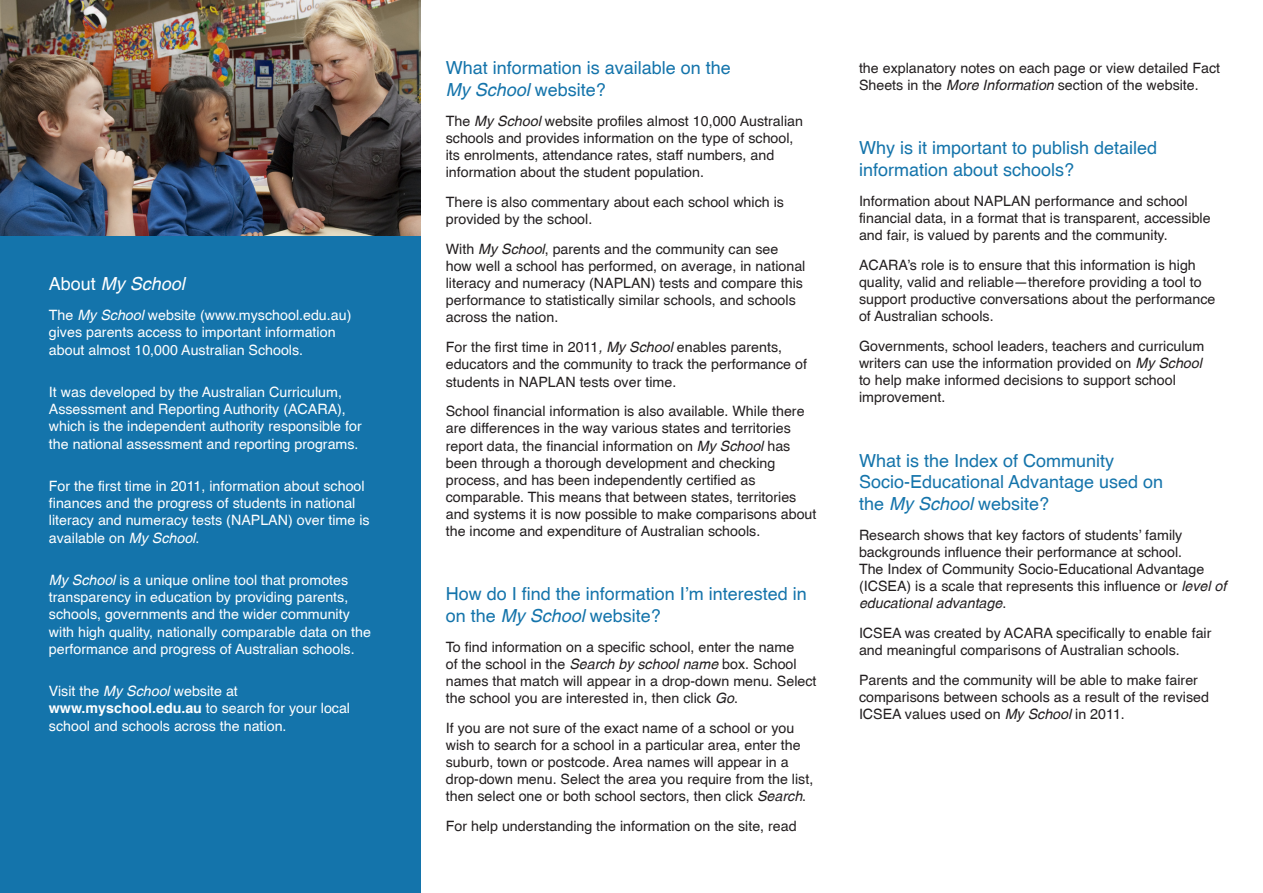
<style>
.page{position:relative;width:1263px;height:893px;background:#fff}
.page>*{position:absolute;margin:0;border:0;box-sizing:border-box;transform-origin:0 0}
.Body_copy{font:18px/21.6px "Helvetica";color:#1474ab}
.Body_copy-2{font:italic 18px "Helvetica cyr";color:#fff}
.Body_copy-3{font:14.25px/17.1px "Helvetica";color:#231f20}
.Body_copy-4{font:14.25px/17.1px "Helvetica";color:#fff}
.s1{font-family:"Helvetica";font-style:normal}
.s2{font-family:"Helvetica cyr";font-style:italic}
.s3{font-family:"AG Helvetica";font-weight:700}
</style>
<div class="page">
<div style="left:0;top:0;width:421px;height:893px;background:#1474ab"></div>
<img style="left:0;top:0;width:421px;height:236px">
<p class="Body_copy-2" style="left:49px;top:274px;width:138px"><span class="s1">About</span> My School</p>
<p class="Body_copy-4" style="left:49px;top:306px;width:304px">The <span class="s2">My School</span> website (www.myschool.edu.au) gives parents access to important information about almost 10,000 Australian Schools.</p>
<p class="Body_copy-4" style="left:49px;top:383px;width:314px">It was developed by the Australian Curriculum, Assessment and Reporting Authority (ACARA), which is the independent authority responsible for the national assessment and reporting programs.</p>
<p class="Body_copy-4" style="left:49px;top:477px;width:322px">For the first time in 2011, information about school finances and the progress of students in national literacy and numeracy tests (NAPLAN) over time is available on <span class="s2">My School</span>.</p>
<p class="Body_copy-4" style="left:49px;top:571px;width:324px"><span class="s2">My School</span> is a unique online tool that promotes transparency in education by providing parents, schools, governments and the wider community with high quality, nationally comparable data on the performance and progress of Australian schools.</p>
<p class="Body_copy-4" style="left:49px;top:682px;width:303px">Visit the <span class="s2">My School</span> website at <span class="s3">www.myschool.edu.au</span> to search for your local school and schools across the nation.</p>
<p class="Body_copy" style="left:446px;top:57px;width:287px">What information is available on the<br><span class="s2">My School</span> website?</p>
<p class="Body_copy-3" style="left:446px;top:112px;width:359px">The <span class="s2">My School</span> website profiles almost 10,000 Australian schools and provides information on the type of school, its enrolments, attendance rates, staff numbers, and information about the student population.</p>
<p class="Body_copy-3" style="left:446px;top:193px;width:340px">There is also commentary about each school which is provided by the school.</p>
<p class="Body_copy-3" style="left:446px;top:240px;width:361px">With <span class="s2">My School</span>, parents and the community can see how well a school has performed, on average, in national literacy and numeracy (NAPLAN) tests and compare this performance to statistically similar schools, and schools across the nation.</p>
<p class="Body_copy-3" style="left:446px;top:338px;width:363px">For the first time in 2011<span class="s2">, My School</span> enables parents, educators and the community to track the performance of students in NAPLAN tests over time.</p>
<p class="Body_copy-3" style="left:446px;top:402px;width:372px">School financial information is also available. While there are differences in the way various states and territories report data, the financial information on <span class="s2">My School</span> has been through a thorough development and checking process, and has been independently certified as comparable. This means that between states, territories and systems it is now possible to make comparisons about the income and expenditure of Australian schools.</p>
<p class="Body_copy" style="left:446px;top:583px;width:363px">How do I find the information I’m interested in on the <span class="s2">My School</span> website?</p>
<p class="Body_copy-3" style="left:446px;top:638px;width:372px">To find information on a specific school, enter the name<br>of the school in the <span class="s2">Search by school name</span> box. School names that match will appear in a drop-down menu. Select the school you are interested in, then click <span class="s2">Go</span>.</p>
<p class="Body_copy-3" style="left:446px;top:719px;width:369px">If you are not sure of the exact name of a school or you wish to search for a school in a particular area, enter the suburb, town or postcode. Area names will appear in a drop-down menu. Select the area you require from the list, then select one or both school sectors, then click <span class="s2">Search</span>.</p>
<p class="Body_copy-3" style="left:446px;top:817px;width:352px">For help understanding the information on the site, read</p>
<p class="Body_copy-3" style="left:859px;top:59px;width:363px">the explanatory notes on each page or view detailed Fact<br>Sheets in the <span class="s2">More Information</span> section of the website.</p>
<p class="Body_copy" style="left:859px;top:137px;width:300px">Why is it important to publish detailed information about schools?</p>
<p class="Body_copy-3" style="left:859px;top:192px;width:353px">Information about NAPLAN performance and school financial data, in a format that is transparent, accessible and fair, is valued by parents and the community.</p>
<p class="Body_copy-3" style="left:859px;top:256px;width:358px">ACARA’s role is to ensure that this information is high quality, valid and reliable—therefore providing a tool to support productive conversations about the performance of Australian schools.</p>
<p class="Body_copy-3" style="left:859px;top:337px;width:347px">Governments, school leaders, teachers and curriculum writers can use the information provided on <span class="s2">My School </span>to help make informed decisions to support school improvement.</p>
<p class="Body_copy" style="left:859px;top:449px;width:306px">What is the Index of Community<br>Socio-Educational Advantage used on the <span class="s2">My School</span> website?</p>
<p class="Body_copy-3" style="left:859px;top:526px;width:369px">Research shows that key factors of students’ family backgrounds influence their performance at school.<br>The Index of Community Socio-Educational Advantage (ICSEA) is a scale that represents this influence or <span class="s2">level of educational advantage</span>.</p>
<p class="Body_copy-3" style="left:859px;top:624px;width:354px">ICSEA was created by ACARA specifically to enable fair and meaningful comparisons of Australian schools.</p>
<p class="Body_copy-3" style="left:859px;top:671px;width:352px">Parents and the community will be able to make fairer comparisons between schools as a result of the revised<br>ICSEA values used on <span class="s2">My School</span> in 2011.</p>
</div>
